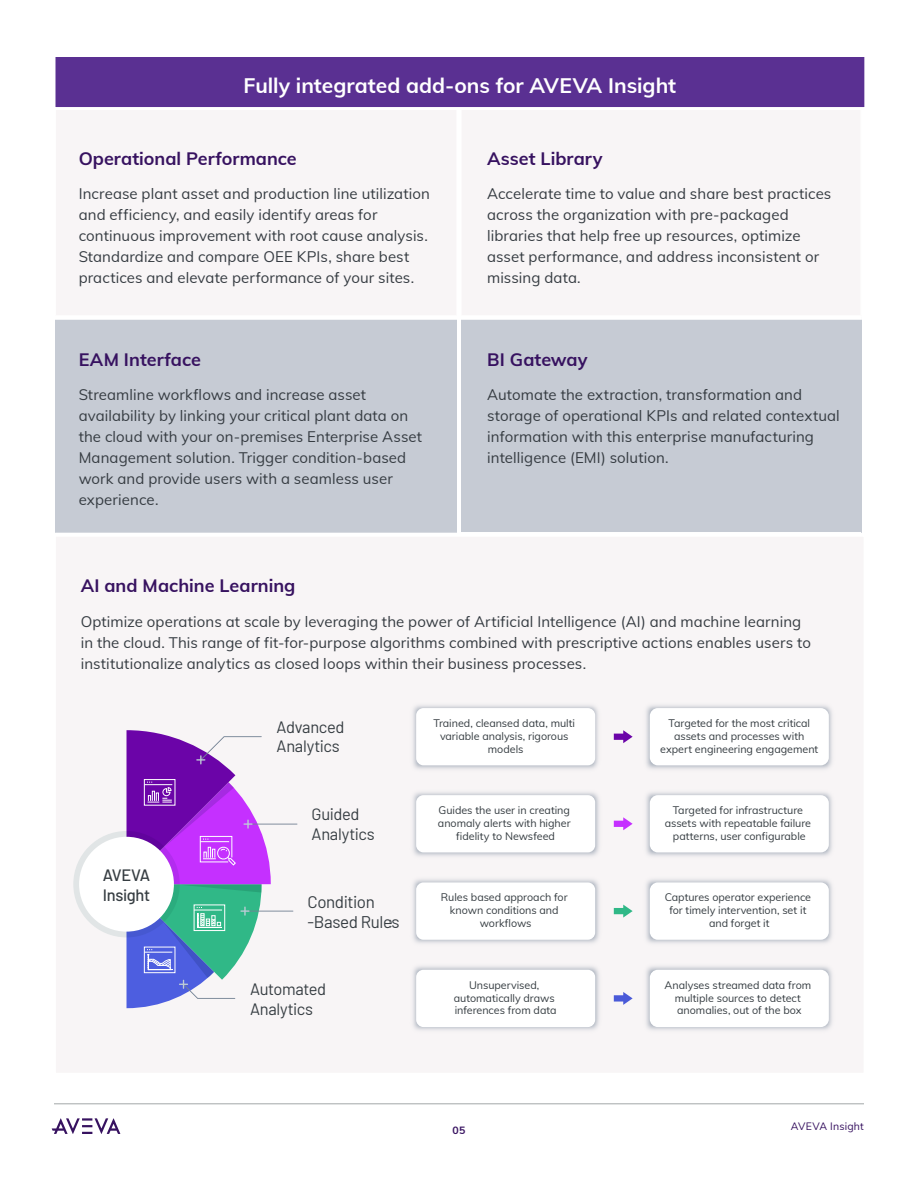
<style>
.page{position:relative;width:918px;height:1188px;background:#fff}
.page>*{position:absolute;margin:0;border:0;box-sizing:border-box;transform-origin:0 0}
.Body_Copy{font:700 21px "Muli";color:#fff}
.Body_Copy-2{font:700 18px "Muli";color:#371260}
.t1{font:16.95px/20.2px "Barlow";letter-spacing:-.025em;color:#363d42}
.t2{font:16.5px/19.8px "Barlow";letter-spacing:-.02em;color:#363d42}
.t3{font:500 16.5px/19.8px "Barlow";letter-spacing:-.025em;color:#363d42}
.Body_Copy-3{font:15px/21px "Muli";letter-spacing:.005em;color:#363c42}
.t4{font:10.8px/12.9px "Muli";letter-spacing:-.005em;color:#363d42;text-align:center}
.t5{font:10.5px "Muli";letter-spacing:.02em;color:#371260}
.t6{font:700 10.5px "Muli";color:#371260}
</style>
<div class="page">
<hr style="left:54px;top:1104px;width:810px;height:1px;background:#a3a7a9">
<svg style="left:52px;top:1118px;width:68px;height:16px"></svg>
<div style="left:54px;top:535px;width:811px;height:539px;background:#f8f5f6"></div>
<div style="left:55px;top:108px;width:402px;height:210px;background:#f8f5f6"></div>
<div style="left:55px;top:318px;width:402px;height:215px;background:#c6cbd4"></div>
<hr style="left:54px;top:109px;width:2px;height:206px;background:#fff">
<hr style="left:456px;top:109px;width:2px;height:206px;background:#fff">
<div style="left:54px;top:315px;width:404px;height:5px;background:#fff"></div>
<div style="left:461px;top:108px;width:400px;height:210px;background:#f8f5f6"></div>
<div style="left:461px;top:318px;width:400px;height:215px;background:#c6cbd4"></div>
<hr style="left:460px;top:109px;width:2px;height:206px;background:#fff">
<hr style="left:860px;top:109px;width:2px;height:206px;background:#fff">
<hr style="left:461px;top:532px;width:400px;height:2px;background:#fff">
<div style="left:460px;top:315px;width:402px;height:5px;background:#fff"></div>
<div style="left:52px;top:54px;width:815px;height:56px;background:#5a3092;border:3px solid #fff"></div>
<div style="left:73px;top:831px;width:107px;height:106px;background:#e1e5e6;border-radius:50%"></div>
<div style="left:79px;top:837px;width:95px;height:95px;background:#fff;border-radius:50%"></div>
<hr style="left:252px;top:824px;width:45px;height:1px;background:#738294">
<hr style="left:247px;top:911px;width:46px;height:1px;background:#738294">
<svg style="left:621px;top:730px;width:3px;height:13px"></svg>
<img style="left:624px;top:705px;width:208px;height:64px">
<div style="left:650px;top:708px;width:179px;height:57px;background:#fff;border-radius:8px"></div>
<img style="left:413px;top:705px;width:208px;height:64px">
<div style="left:416px;top:708px;width:179px;height:57px;background:#fff;border-radius:7px"></div>
<svg style="left:621px;top:817px;width:3px;height:13px"></svg>
<img style="left:624px;top:792px;width:208px;height:64px">
<div style="left:650px;top:795px;width:179px;height:57px;background:#fff;border-radius:8px"></div>
<img style="left:413px;top:792px;width:208px;height:64px">
<div style="left:416px;top:795px;width:179px;height:57px;background:#fff;border-radius:7px"></div>
<svg style="left:621px;top:905px;width:3px;height:13px"></svg>
<img style="left:624px;top:879px;width:208px;height:64px">
<div style="left:650px;top:882px;width:179px;height:58px;background:#fff;border-radius:8px"></div>
<img style="left:413px;top:879px;width:208px;height:64px">
<div style="left:416px;top:882px;width:179px;height:58px;background:#fff;border-radius:7px"></div>
<svg style="left:621px;top:992px;width:3px;height:13px"></svg>
<img style="left:624px;top:966px;width:208px;height:64px">
<div style="left:650px;top:970px;width:179px;height:57px;background:#fff;border-radius:8px"></div>
<img style="left:413px;top:966px;width:208px;height:64px">
<div style="left:416px;top:970px;width:179px;height:57px;background:#fff;border-radius:7px"></div>
<svg style="left:127px;top:730px;width:144px;height:278px"></svg>
<p class="Body_Copy" style="left:244px;top:70px;width:434px">Fully integrated add-ons for AVEVA Insight</p>
<p class="Body_Copy-2" style="left:79px;top:145px;width:220px">Operational Performance</p>
<p class="Body_Copy-3" style="left:79px;top:183px;width:353px">Increase plant asset and production line utilization and efficiency, and easily identify areas for continuous improvement with root cause analysis.<br>Standardize and compare OEE KPIs, share best practices and elevate performance of your sites.</p>
<p class="Body_Copy-2" style="left:79px;top:346px;width:124px">EAM Interface</p>
<p class="Body_Copy-3" style="left:79px;top:384px;width:345px">Streamline workflows and increase asset availability by linking your critical plant data on the cloud with your on-premises Enterprise Asset Management solution. Trigger condition-based work and provide users with a seamless user experience.</p>
<p class="Body_Copy-2" style="left:487px;top:145px;width:117px">Asset Library</p>
<p class="Body_Copy-3" style="left:487px;top:183px;width:346px">Accelerate time to value and share best practices across the organization with pre-packaged libraries that help free up resources, optimize asset performance, and address inconsistent or missing data.</p>
<p class="Body_Copy-2" style="left:487px;top:346px;width:102px">BI Gateway</p>
<p class="Body_Copy-3" style="left:487px;top:384px;width:354px">Automate the extraction, transformation and storage of operational KPIs and related contextual information with this enterprise manufacturing intelligence (EMI) solution.</p>
<p class="Body_Copy-2" style="left:81px;top:573px;width:216px">AI and Machine Learning</p>
<p class="Body_Copy-3" style="left:81px;top:610px;width:732px">Optimize operations at scale by leveraging the power of Artificial Intelligence (AI) and machine learning in the cloud. This range of fit-for-purpose algorithms combined with prescriptive actions enables users to institutionalize analytics as closed loops within their business processes.</p>
<p class="t3" style="left:103px;top:864px;width:49px">AVEVA<br>Insight</p>
<p class="t2" style="left:277px;top:716px;width:69px">Advanced<br>Analytics</p>
<p class="t4" style="left:433px;top:716px;width:143px">Trained, cleansed data, multi variable analysis, rigorous models</p>
<p class="t4" style="left:660px;top:716px;width:160px">Targeted for the most critical assets and processes with expert engineering engagement</p>
<p class="t2" style="left:312px;top:803px;width:65px">Guided<br>Analytics</p>
<p class="t4" style="left:438px;top:803px;width:134px">Guides the user in creating anomaly alerts with higher fidelity to Newsfeed</p>
<p class="t4" style="left:665px;top:803px;width:148px">Targeted for infrastructure assets with repeatable failure patterns, user configurable</p>
<p class="t1" style="left:307px;top:890px;width:94px">Condition -Based Rules</p>
<p class="t4" style="left:441px;top:890px;width:128px">Rules based approach for known conditions and workflows</p>
<p class="t4" style="left:665px;top:890px;width:148px">Captures operator experience for timely intervention, set it and forget it</p>
<p class="t2" style="left:250px;top:978px;width:78px">Automated<br>Analytics</p>
<p class="t4" style="left:454px;top:978px;width:104px">Unsupervised, automatically draws inferences from data</p>
<p class="t4" style="left:665px;top:978px;width:148px">Analyses streamed data from multiple sources to detect anomalies, out of the box</p>
<p class="t6" style="left:453px;top:1123px;width:14px">05</p>
<p class="t5" style="left:791px;top:1118px;width:75px">AVEVA Insight</p>
</div>
